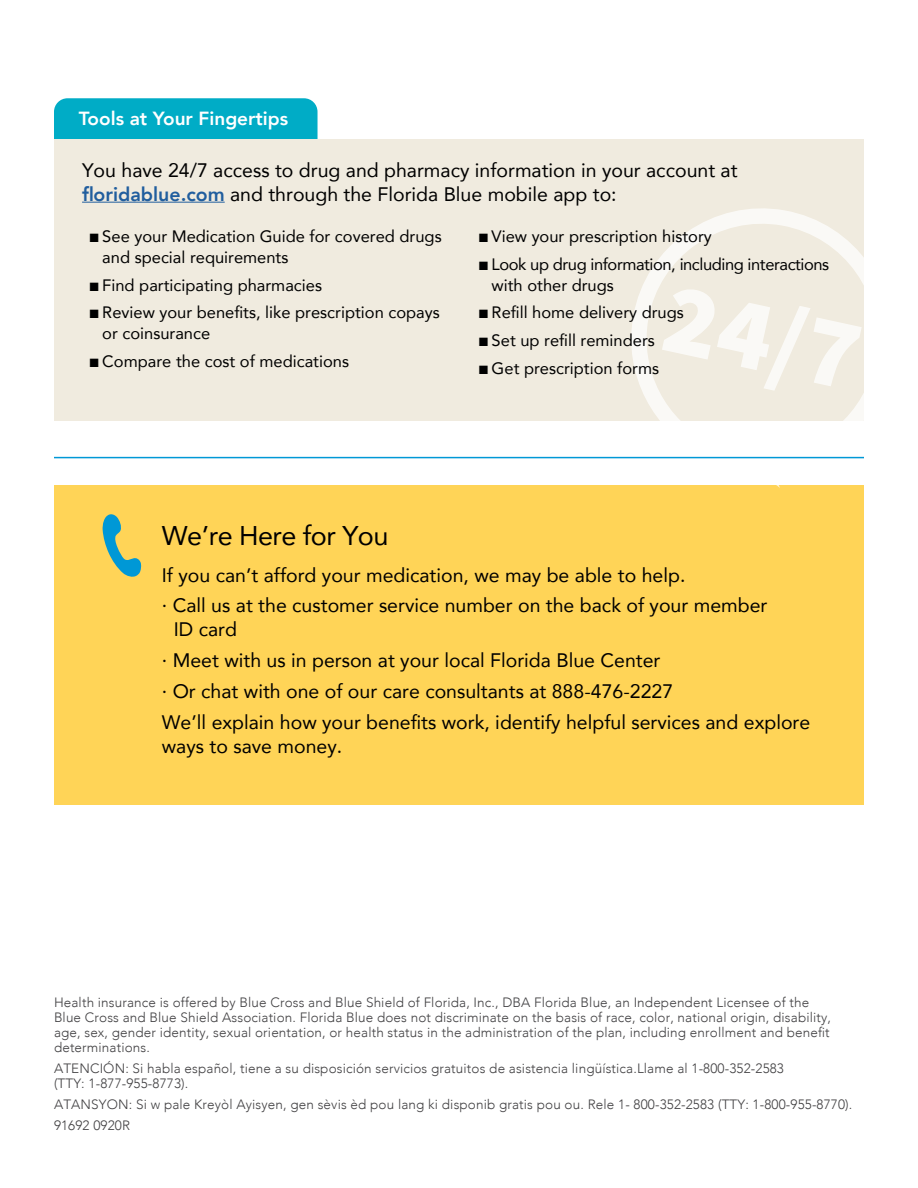
<style>
.page{position:relative;width:918px;height:1188px;background:#fff}
.page>*{position:absolute;margin:0;border:0;box-sizing:border-box;transform-origin:0 0}
.Bigger_headline{font:27px "Avenir";letter-spacing:-.02em;color:#000}
.special_intro_copy{font:19.5px/24px "Avenir";color:#000}
.Subhead{font:800 19.05px "Avenir";color:#fff}
.t1{font:16.5px/21px "Avenir";color:#000}
.t2{font:16.5px/21px "Avenir";letter-spacing:-.025em;color:#000}
.Disclaimer_NEW{font:300 13.5px/15px "Avenir";letter-spacing:.01em;color:#414042}
.s1{font-weight:800;color:#215e9e}
.s2{font-family:"Arial";font-size:18px}
</style>
<div class="page">
<div style="left:54px;top:486px;width:810px;height:319px;background:#ffd457"></div>
<svg style="left:102px;top:514px;width:39px;height:63px"></svg>
<div style="left:54px;top:98px;width:264px;height:41px;background:#00acc6"></div>
<div style="left:54px;top:139px;width:810px;height:282px;background:#f0ebdf"></div>
<svg style="left:623px;top:208px;width:241px;height:251px"></svg>
<svg style="left:732px;top:435px;width:48px;height:53px"></svg>
<hr style="left:54px;top:457px;width:810px;height:1px;background:#0098d6">
<hr style="left:82px;top:202px;width:143px;height:1px;background:#215e9e">
<p class="Subhead" style="left:79px;top:104px;width:211px">Tools at Your Fingertips</p>
<p class="special_intro_copy" style="left:82px;top:157px;width:657px">You have 24/7 access to drug and pharmacy information in your account at <span class="s1">floridablue.com</span> and through the Florida Blue mobile app to:</p>
<p class="t1" style="left:102px;top:225px;width:341px;text-indent:-14px"><span class="s2">■</span> See your Medication Guide for covered drugs and special requirements</p>
<p class="t1" style="left:89px;top:274px;width:235px"><span class="s2">■</span> Find participating pharmacies</p>
<p class="t1" style="left:102px;top:302px;width:339px;text-indent:-14px"><span class="s2">■</span> Review your benefits, like prescription copays or coinsurance</p>
<p class="t1" style="left:89px;top:350px;width:262px"><span class="s2">■</span> Compare the cost of medications</p>
<p class="t1" style="left:478px;top:225px;width:235px"><span class="s2">■</span> View your prescription history</p>
<p class="t2" style="left:492px;top:253px;width:339px;text-indent:-14px"><span class="s2">■</span> Look up drug information, including interactions with other drugs</p>
<p class="t1" style="left:478px;top:302px;width:207px"><span class="s2">■</span> Refill home delivery drugs</p>
<p class="t1" style="left:478px;top:329px;width:178px"><span class="s2">■</span> Set up refill reminders</p>
<p class="t1" style="left:478px;top:357px;width:183px"><span class="s2">■</span> Get prescription forms</p>
<p class="Bigger_headline" style="left:162px;top:514px;width:228px">We’re Here for You</p>
<p class="special_intro_copy" style="left:162px;top:562px;width:525px">If you can’t afford your medication, we may be able to help.</p>
<p class="special_intro_copy" style="left:174px;top:593px;width:595px;text-indent:-12px">· Call us at the customer service number on the back of your member<br>ID card</p>
<p class="special_intro_copy" style="left:162px;top:648px;width:500px">· Meet with us in person at your local Florida Blue Center</p>
<p class="special_intro_copy" style="left:162px;top:679px;width:513px">· Or chat with one of our care consultants at 888-476-2227</p>
<p class="special_intro_copy" style="left:162px;top:709px;width:650px">We’ll explain how your benefits work, identify helpful services and explore ways to save money.</p>
<p class="Disclaimer_NEW" style="left:54px;top:995px;width:779px">Health insurance is offered by Blue Cross and Blue Shield of Florida, Inc., DBA Florida Blue, an Independent Licensee of the Blue Cross and Blue Shield Association. Florida Blue does not discriminate on the basis of race, color, national origin, disability, age, sex, gender identity, sexual orientation, or health status in the administration of the plan, including enrollment and benefit determinations.</p>
<p class="Disclaimer_NEW" style="left:54px;top:1061px;width:731px">ATENCIÓN: Si habla español, tiene a su disposición servicios gratuitos de asistencia lingüística.Llame al 1-800-352-2583 (TTY: 1-877-955-8773).</p>
<p class="Disclaimer_NEW" style="left:54px;top:1097px;width:800px">ATANSYON: Si w pale Kreyòl Ayisyen, gen sèvis èd pou lang ki disponib gratis pou ou. Rele 1- 800-352-2583 (TTY: 1-800-955-8770).</p>
<p class="Disclaimer_NEW" style="left:54px;top:1117px;width:78px">91692 0920R</p>
</div>
